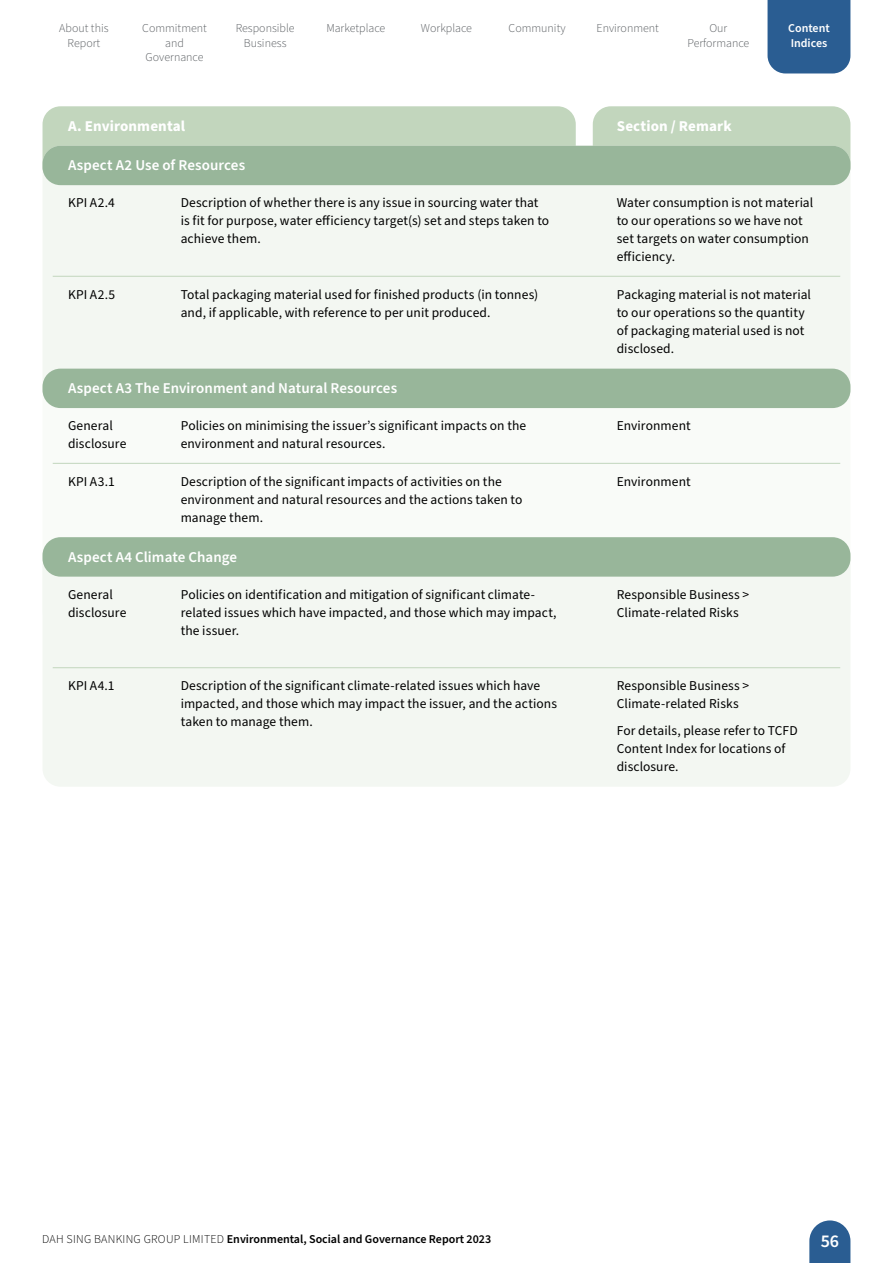
<style>
.page{position:relative;width:893px;height:1263px;background:#fff}
.page>*{position:absolute;margin:0;border:0;box-sizing:border-box;transform-origin:0 0}
.t1{font:600 18px "Source Sans Pro";color:#fff}
.t2{font:600 15px "Source Sans Pro";letter-spacing:.005em;color:#fff}
.t3{font:700 15px "Source Sans Pro";letter-spacing:.005em;color:#fff}
.t4{font:13.5px/18px "Source Sans Pro";letter-spacing:.005em;color:#000}
.t5{font:300 12px/14.4px "Source Sans Pro";color:#53575b;text-align:center}
.t6{font:600 12px "Source Sans Pro";color:#000}
.t7{font:600 12px/14.4px "Source Sans Pro";color:#fff}
.s1{font-weight:300}
</style>
<div class="page">
<div style="left:767px;top:0;width:83px;height:73px;background:#2a5d92"></div>
<svg style="left:809px;top:1220px;width:41px;height:43px;background:#43709e"></svg>
<div style="left:43px;top:368px;width:807px;height:261px;background:#f9fbf8;border-radius:18px"></div>
<div style="left:43px;top:106px;width:533px;height:79px;background:#c2d6bd;border-radius:18px"></div>
<div style="left:593px;top:106px;width:257px;height:79px;background:#c2d6bd;border-radius:18px"></div>
<div style="left:43px;top:146px;width:807px;height:262px;background:#f3f7f2;border-radius:18px"></div>
<div style="left:43px;top:537px;width:807px;height:250px;background:#f3f7f2;border-radius:18px"></div>
<div style="left:43px;top:146px;width:807px;height:39px;background:#98b69a;border-radius:18px"></div>
<div style="left:43px;top:537px;width:807px;height:40px;background:#98b69a;border-radius:18px"></div>
<div style="left:43px;top:369px;width:807px;height:39px;background:#98b69a;border-radius:18px"></div>
<hr style="left:53px;top:276px;width:787px;height:1px;background:#c2d6bd">
<hr style="left:53px;top:667px;width:787px;height:1px;background:#c2d6bd">
<hr style="left:53px;top:463px;width:787px;height:1px;background:#c2d6bd">
<p class="t5" style="left:59px;top:22px;width:51px">About this<br>Report</p>
<p class="t5" style="left:142px;top:22px;width:66px">Commitment and<br>Governance</p>
<p class="t5" style="left:236px;top:22px;width:60px">Responsible</p>
<p class="t5" style="left:326px;top:22px;width:61px">Marketplace</p>
<p class="t5" style="left:421px;top:22px;width:53px">Workplace</p>
<p class="t5" style="left:509px;top:22px;width:58px">Community</p>
<p class="t5" style="left:596px;top:22px;width:64px">Environment</p>
<p class="t5" style="left:244px;top:36px;width:44px">Business</p>
<p class="t5" style="left:687px;top:22px;width:63px">Our<br>Performance</p>
<p class="t3" style="left:68px;top:116px;width:119px">A. Environmental</p>
<p class="t3" style="left:617px;top:116px;width:117px">Section / Remark</p>
<p class="t2" style="left:68px;top:155px;width:179px">Aspect A2 Use of Resources</p>
<p class="t7" style="left:788px;top:22px;width:43px">Content<br>Indices</p>
<p class="t4" style="left:68px;top:194px;width:48px">KPI A2.4</p>
<p class="t4" style="left:68px;top:286px;width:49px">KPI A2.5</p>
<p class="t4" style="left:181px;top:194px;width:370px">Description of whether there is any issue in sourcing water that is fit for purpose, water efficiency target(s) set and steps taken to achieve them.</p>
<p class="t4" style="left:181px;top:286px;width:359px">Total packaging material used for finished products (in tonnes) and, if applicable, with reference to per unit produced.</p>
<p class="t2" style="left:68px;top:378px;width:331px">Aspect A3 The Environment and Natural Resources</p>
<p class="t4" style="left:68px;top:417px;width:60px">General disclosure</p>
<p class="t4" style="left:68px;top:473px;width:48px">KPI A3.1</p>
<p class="t4" style="left:181px;top:417px;width:347px">Policies on minimising the issuer’s significant impacts on the environment and natural resources.</p>
<p class="t4" style="left:181px;top:473px;width:343px">Description of the significant impacts of activities on the environment and natural resources and the actions taken to manage them.</p>
<p class="t2" style="left:68px;top:547px;width:171px">Aspect A4 Climate Change</p>
<p class="t4" style="left:68px;top:586px;width:60px">General disclosure</p>
<p class="t4" style="left:68px;top:677px;width:48px">KPI A4.1</p>
<p class="t4" style="left:181px;top:586px;width:377px">Policies on identification and mitigation of significant climate&shy;related issues which have impacted, and those which may impact, the issuer.</p>
<p class="t4" style="left:181px;top:677px;width:378px">Description of the significant climate-related issues which have impacted, and those which may impact the issuer, and the actions taken to manage them.</p>
<p class="t4" style="left:617px;top:194px;width:198px">Water consumption is not material to our operations so we have not set targets on water consumption efficiency.</p>
<p class="t4" style="left:617px;top:286px;width:196px">Packaging material is not material to our operations so the quantity of packaging material used is not disclosed.</p>
<p class="t4" style="left:617px;top:417px;width:76px">Environment</p>
<p class="t4" style="left:617px;top:473px;width:76px">Environment</p>
<p class="t4" style="left:617px;top:586px;width:134px">Responsible Business &gt;<br>Climate-related Risks</p>
<p class="t4" style="left:617px;top:677px;width:134px">Responsible Business &gt;<br>Climate-related Risks</p>
<p class="t4" style="left:617px;top:722px;width:182px">For details, please refer to TCFD<br>Content Index for locations of disclosure.</p>
<p class="t6" style="left:42px;top:1230px;width:451px"><span class="s1">DAH SING BANKING GROUP LIMITED</span> Environmental, Social and Governance Report 2023</p>
<h1 class="t1" style="left:821px;top:1229px;width:20px">56</h1>
</div>
